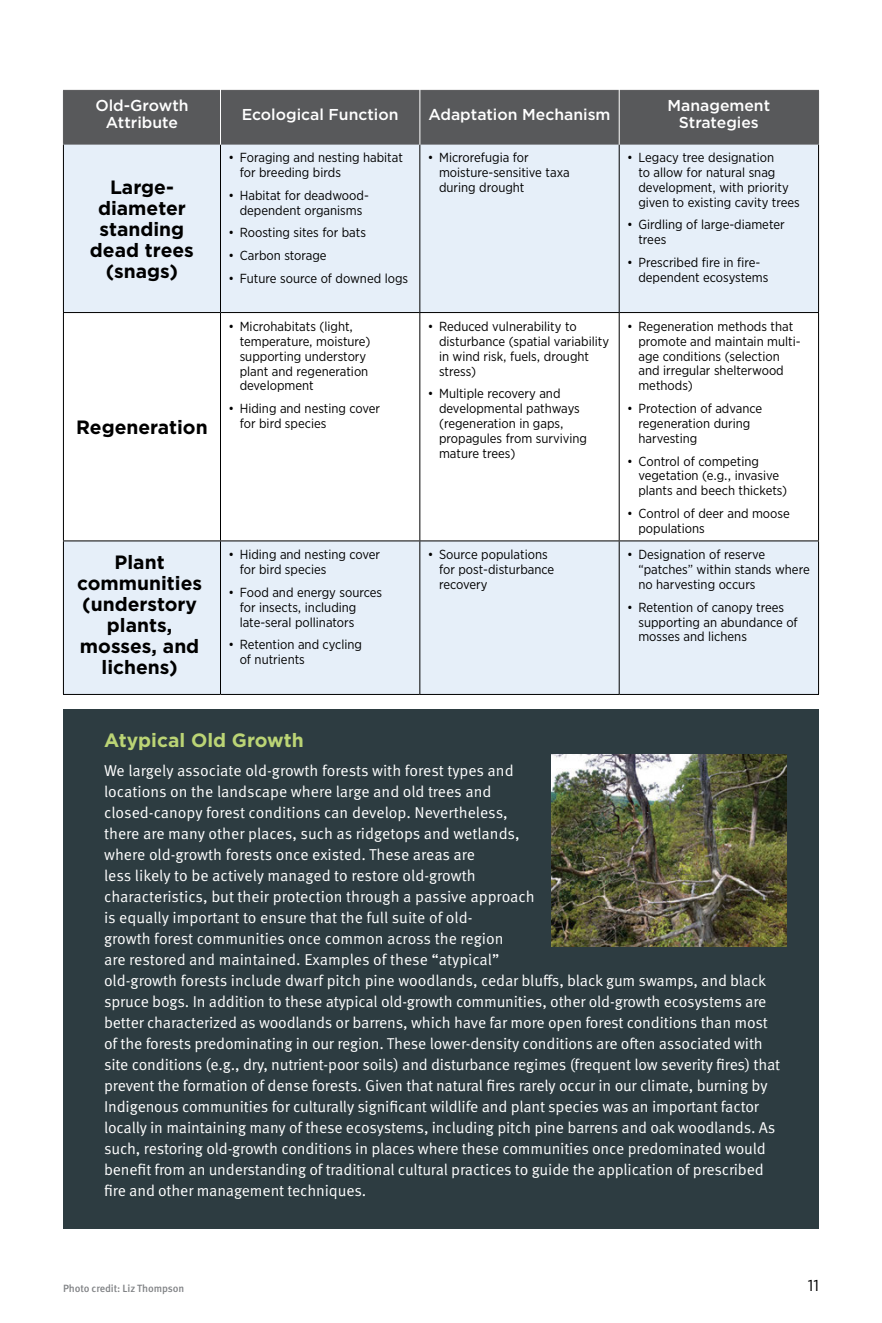
<style>
.page{position:relative;width:882px;height:1323px;background:#fff}
.page>*{position:absolute;margin:0;border:0;box-sizing:border-box;transform-origin:0 0}
.t1{font:700 19.25px/21px "Gotham";color:#000;text-align:center}
.t2{font:700 19.25px "Gotham";color:#bbd475}
.t3{font:15.75px/21px "Meta Pro Norm";letter-spacing:-.01em;color:#fff}
.t4{font:500 15.75px/17.5px "Gotham";color:#fff;text-align:center}
.t5{font:15.75px "Gotham";color:#000}
.t6{font:13.12px/14.9px "Gotham Narrow";color:#000}
.t7{font:500 10.5px "Meta Pro";letter-spacing:-.01em;color:#808285}
</style>
<div class="page">
<div style="left:64px;top:91px;width:754px;height:53px;background:#58595b"></div>
<div style="left:64px;top:145px;width:754px;height:549px;background:#e6eff9"></div>
<svg style="left:64px;top:313px;width:754px;height:227px"></svg>
<hr style="left:220px;top:145px;width:1px;height:167px;background:#000">
<hr style="left:419px;top:145px;width:1px;height:167px;background:#000">
<hr style="left:619px;top:145px;width:1px;height:167px;background:#000">
<hr style="left:818px;top:145px;width:1px;height:167px;background:#000">
<hr style="left:63px;top:312px;width:157px;height:1px;background:#000">
<hr style="left:220px;top:312px;width:200px;height:1px;background:#000">
<hr style="left:220px;top:313px;width:1px;height:227px;background:#000">
<hr style="left:420px;top:312px;width:199px;height:1px;background:#000">
<hr style="left:419px;top:313px;width:1px;height:227px;background:#000">
<hr style="left:619px;top:312px;width:200px;height:1px;background:#000">
<hr style="left:619px;top:313px;width:1px;height:227px;background:#000">
<hr style="left:818px;top:313px;width:1px;height:227px;background:#000">
<hr style="left:63px;top:540px;width:157px;height:1px;background:#000">
<hr style="left:220px;top:540px;width:200px;height:1px;background:#000">
<hr style="left:220px;top:541px;width:1px;height:153px;background:#000">
<hr style="left:420px;top:540px;width:199px;height:1px;background:#000">
<hr style="left:419px;top:541px;width:1px;height:153px;background:#000">
<hr style="left:619px;top:540px;width:200px;height:1px;background:#000">
<hr style="left:619px;top:541px;width:1px;height:153px;background:#000">
<hr style="left:818px;top:541px;width:1px;height:153px;background:#000">
<hr style="left:63px;top:145px;width:1px;height:167px;background:#000">
<hr style="left:63px;top:313px;width:1px;height:227px;background:#000">
<hr style="left:63px;top:541px;width:1px;height:153px;background:#000">
<hr style="left:63px;top:694px;width:157px;height:1px;background:#000">
<hr style="left:220px;top:694px;width:200px;height:1px;background:#000">
<hr style="left:420px;top:694px;width:199px;height:1px;background:#000">
<hr style="left:619px;top:694px;width:200px;height:1px;background:#000">
<hr style="left:220px;top:90px;width:200px;height:1px;background:#58595b">
<hr style="left:420px;top:90px;width:199px;height:1px;background:#58595b">
<hr style="left:619px;top:90px;width:200px;height:1px;background:#58595b">
<hr style="left:818px;top:91px;width:1px;height:53px;background:#58595b">
<hr style="left:220px;top:144px;width:200px;height:1px;background:#58595b">
<hr style="left:420px;top:144px;width:199px;height:1px;background:#58595b">
<hr style="left:619px;top:144px;width:200px;height:1px;background:#58595b">
<hr style="left:63px;top:90px;width:157px;height:1px;background:#58595b">
<hr style="left:63px;top:91px;width:1px;height:53px;background:#58595b">
<hr style="left:63px;top:144px;width:157px;height:1px;background:#58595b">
<div style="left:63px;top:709px;width:756px;height:519px;background:#2d3c41"></div>
<img style="left:551px;top:755px;width:236px;height:191px">
<hr style="left:220px;top:81px;width:1px;height:64px;background:#fff">
<hr style="left:419px;top:81px;width:1px;height:64px;background:#fff">
<hr style="left:619px;top:81px;width:1px;height:64px;background:#fff">
<p class="t4" style="left:95px;top:96px;width:95px">Old-Growth<br>Attribute</p>
<p class="t4" style="left:242px;top:105px;width:158px">Ecological Function</p>
<p class="t4" style="left:428px;top:105px;width:184px">Adaptation Mechanism</p>
<p class="t4" style="left:668px;top:96px;width:104px">Management<br>Strategies</p>
<p class="t1" style="left:90px;top:176px;width:105px">Large&shy;diameter standing dead trees (snags)</p>
<p class="t1" style="left:76px;top:417px;width:133px">Regeneration</p>
<p class="t6" style="left:240px;top:150px;width:165px;text-indent:-11px">• Foraging and nesting habitat for breeding birds</p>
<p class="t6" style="left:228px;top:187px;width:142px;text-align:center">• Habitat for deadwood&shy;dependent organisms</p>
<p class="t6" style="left:228px;top:225px;width:139px">• Roosting sites for bats</p>
<p class="t6" style="left:228px;top:248px;width:100px">• Carbon storage</p>
<p class="t6" style="left:228px;top:270px;width:181px">• Future source of downed logs</p>
<p class="t6" style="left:240px;top:319px;width:132px;text-indent:-11px">• Microhabitats (light, temperature, moisture) supporting understory plant and regeneration development</p>
<p class="t6" style="left:240px;top:401px;width:142px;text-indent:-11px">• Hiding and nesting cover for bird species</p>
<p class="t1" style="left:77px;top:552px;width:127px">Plant communities (understory plants, mosses, and lichens)</p>
<p class="t6" style="left:240px;top:547px;width:142px;text-indent:-11px">• Hiding and nesting cover for bird species</p>
<p class="t6" style="left:240px;top:585px;width:144px;text-indent:-11px">• Food and energy sources for insects, including late-seral pollinators</p>
<p class="t6" style="left:240px;top:637px;width:124px;text-indent:-11px">• Retention and cycling of nutrients</p>
<p class="t6" style="left:439px;top:150px;width:132px;text-indent:-11px">• Microrefugia for moisture-sensitive taxa during drought</p>
<p class="t6" style="left:638px;top:150px;width:163px;text-indent:-11px">• Legacy tree designation<br>to allow for natural snag development, with priority given to existing cavity trees</p>
<p class="t6" style="left:638px;top:217px;width:148px;text-indent:-11px">• Girdling of large-diameter trees</p>
<p class="t6" style="left:638px;top:255px;width:131px;text-indent:-11px">• Prescribed fire in fire&shy;dependent ecosystems</p>
<p class="t6" style="left:439px;top:319px;width:172px;text-indent:-11px">• Reduced vulnerability to disturbance (spatial variability in wind risk, fuels, drought stress)</p>
<p class="t6" style="left:439px;top:386px;width:150px;text-indent:-11px">• Multiple recovery and developmental pathways (regeneration in gaps, propagules from surviving mature trees)</p>
<p class="t6" style="left:638px;top:319px;width:164px;text-indent:-11px">• Regeneration methods that promote and maintain multi&shy;age conditions (selection and irregular shelterwood methods)</p>
<p class="t6" style="left:638px;top:401px;width:125px;text-indent:-11px">• Protection of advance regeneration during harvesting</p>
<p class="t6" style="left:638px;top:453px;width:150px;text-indent:-11px">• Control of competing vegetation (e.g., invasive plants and beech thickets)</p>
<p class="t6" style="left:638px;top:506px;width:153px;text-indent:-11px">• Control of deer and moose populations</p>
<p class="t6" style="left:439px;top:547px;width:117px;text-indent:-11px">• Source populations for post-disturbance recovery</p>
<p class="t6" style="left:638px;top:547px;width:173px;text-indent:-11px">• Designation of reserve “patches” within stands where no harvesting occurs</p>
<p class="t6" style="left:638px;top:599px;width:161px;text-indent:-11px">• Retention of canopy trees supporting an abundance of mosses and lichens</p>
<p class="t2" style="left:104px;top:728px;width:201px">Atypical Old Growth</p>
<p class="t3" style="left:104px;top:759px;width:678px">We largely associate old-growth forests with forest types and<br>locations on the landscape where large and old trees and<br>closed-canopy forest conditions can develop. Nevertheless,<br>there are many other places, such as ridgetops and wetlands,<br>where old-growth forests once existed. These areas are<br>less likely to be actively managed to restore old-growth<br>characteristics, but their protection through a passive approach<br>is equally important to ensure that the full suite of old-<br>growth forest communities once common across the region<br>are restored and maintained. Examples of these “atypical”<br>old-growth forests include dwarf pitch pine woodlands, cedar bluffs, black gum swamps, and black spruce bogs. In addition to these atypical old-growth communities, other old-growth ecosystems are better characterized as woodlands or barrens, which have far more open forest conditions than most of the forests predominating in our region. These lower-density conditions are often associated with site conditions (e.g., dry, nutrient-poor soils) and disturbance regimes (frequent low severity fires) that prevent the formation of dense forests. Given that natural fires rarely occur in our climate, burning by Indigenous communities for culturally significant wildlife and plant species was an important factor locally in maintaining many of these ecosystems, including pitch pine barrens and oak woodlands. As such, restoring old-growth conditions in places where these communities once predominated would benefit from an understanding of traditional cultural practices to guide the application of prescribed fire and other management techniques.</p>
<p class="t7" style="left:63px;top:1280px;width:123px">Photo credit: Liz Thompson</p>
<p class="t5" style="left:808px;top:1276px;width:13px">11</p>
</div>
